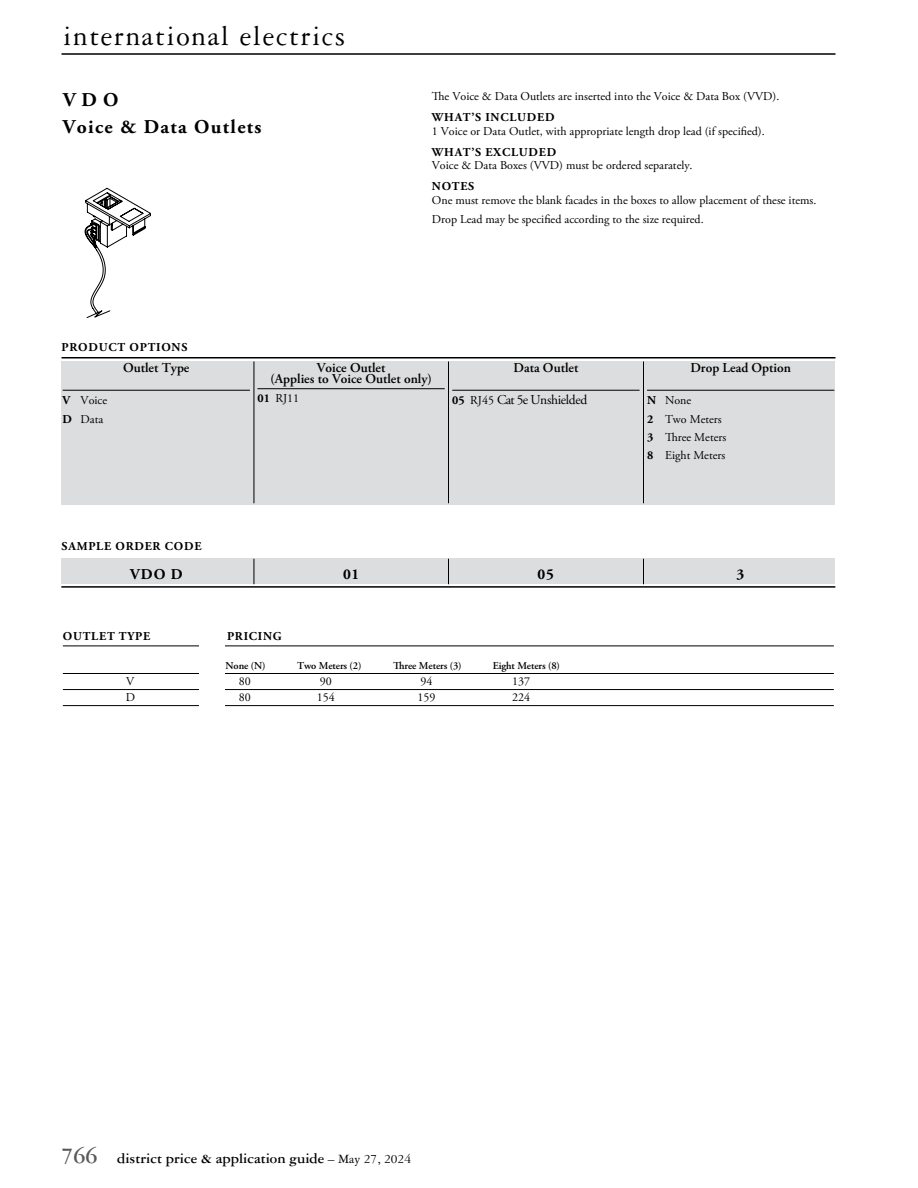
<style>
.page{position:relative;width:918px;height:1188px;background:#fff}
.page>*{position:absolute;margin:0;border:0;box-sizing:border-box;transform-origin:0 0}
.t1{font:30px "Garamond Three";letter-spacing:.05em;color:#000}
.t2{font:700 19.5px/27px "Adobe Garamond Pro";letter-spacing:.07em;color:#000}
.t3{font:700 15px "Garamond Three";color:#000}
.t4{font:700 15px "Adobe Garamond Pro";letter-spacing:.055em;color:#000}
.t5{font:600 13.5px/10.5px "Adobe Garamond Pro";color:#000;text-align:center}
.t6{font:13.5px "Adobe Garamond Pro";letter-spacing:-.04em;color:#000}
.t7{font:12px/19.5px "Adobe Garamond Pro";color:#000}
.t8{font:700 12px "Adobe Garamond Pro";letter-spacing:.065em;color:#000}
.t9{font:600 10.5px "Adobe Garamond Pro";letter-spacing:-.01em;color:#000}
.s1{font-weight:700}
.s2{font-weight:700;font-size:12px}
.s3{font-size:12px}
.s4{font-size:24px;color:#58595b}
.s5{font-weight:400;font-size:13.5px}
</style>
<div class="page">
<hr style="left:62px;top:53px;width:774px;height:2px;background:#000">
<svg style="left:85px;top:188px;width:66px;height:130px"></svg>
<hr style="left:61px;top:586px;width:774px;height:2px;background:#000">
<div style="left:62px;top:362px;width:774px;height:144px;background:#dcddde"></div>
<hr style="left:63px;top:390px;width:187px;height:1px;background:#000">
<hr style="left:257px;top:388px;width:188px;height:1px;background:#000">
<hr style="left:452px;top:390px;width:188px;height:1px;background:#000">
<hr style="left:647px;top:390px;width:187px;height:1px;background:#000">
<hr style="left:62px;top:357px;width:774px;height:1px;background:#000">
<hr style="left:254px;top:362px;width:1px;height:141px;background:#000">
<hr style="left:448px;top:362px;width:1px;height:141px;background:#000">
<hr style="left:643px;top:362px;width:1px;height:141px;background:#000">
<div style="left:62px;top:559px;width:774px;height:25px;background:#dcddde"></div>
<svg style="left:254px;top:559px;width:1px;height:25px"></svg>
<svg style="left:448px;top:559px;width:1px;height:25px"></svg>
<svg style="left:643px;top:559px;width:1px;height:25px"></svg>
<hr style="left:63px;top:646px;width:771px;height:1px;background:#000">
<hr style="left:63px;top:673px;width:771px;height:1px;background:#000">
<hr style="left:63px;top:689px;width:771px;height:1px;background:#000">
<hr style="left:63px;top:705px;width:771px;height:1px;background:#000">
<div style="left:199px;top:630px;width:26px;height:390px;background:#fff"></div>
<h1 class="t1" style="left:63px;top:20px;width:284px">international electrics</h1>
<h2 class="t2" style="left:63px;top:86px;width:200px">VDO<br>Voice &amp; Data Outlets</h2>
<p class="t8" style="left:62px;top:340px;width:127px">PRODUCT OPTIONS</p>
<p class="t7" style="left:432px;top:87px;width:349px">The Voice &amp; Data Outlets are inserted into the Voice &amp; Data Box (VVD).</p>
<p class="t8" style="left:432px;top:110px;width:124px">WHAT’S INCLUDED</p>
<p class="t7" style="left:432px;top:122px;width:334px">1 Voice or Data Outlet, with appropriate length drop lead (if specified).</p>
<p class="t8" style="left:432px;top:145px;width:126px">WHAT’S EXCLUDED</p>
<p class="t7" style="left:432px;top:156px;width:262px">Voice &amp; Data Boxes (VVD) must be ordered separately.</p>
<p class="t8" style="left:432px;top:179px;width:44px">NOTES</p>
<p class="t7" style="left:432px;top:191px;width:386px">One must remove the blank facades in the boxes to allow placement of these items.<br>Drop Lead may be specified according to the size required.</p>
<p class="t7" style="left:63px;top:391px;width:46px"><span class="s1">V</span> Voice<br><span class="s1">D</span> Data</p>
<p class="t5" style="left:123px;top:363px;width:68px">Outlet Type</p>
<p class="t5" style="left:270px;top:363px;width:163px">Voice Outlet<br>(Applies to Voice Outlet only)</p>
<p class="t7" style="left:257px;top:389px;width:43px"><span class="s1">01</span> RJ11</p>
<p class="t5" style="left:513px;top:363px;width:67px">Data Outlet</p>
<p class="t6" style="left:452px;top:392px;width:137px"><span class="s2">05</span> <span class="s3">RJ45</span> Cat 5e Unshielded</p>
<p class="t5" style="left:690px;top:363px;width:102px">Drop Lead Option</p>
<p class="t7" style="left:647px;top:391px;width:76px"><span class="s1">N</span> None<br><span class="s1">2</span> Two Meters</p>
<p class="t7" style="left:647px;top:429px;width:81px;line-height:18px"><span class="s1">3</span> Three Meters<br><span class="s1">8</span> Eight Meters</p>
<p class="t8" style="left:62px;top:539px;width:141px">SAMPLE ORDER CODE</p>
<p class="t4" style="left:130px;top:566px;width:54px">VDO D</p>
<p class="t4" style="left:343px;top:566px;width:18px">01</p>
<p class="t4" style="left:538px;top:566px;width:18px">05</p>
<p class="t4" style="left:737px;top:566px;width:9px">3</p>
<p class="t8" style="left:63px;top:629px;width:89px">OUTLET TYPE</p>
<p class="t8" style="left:227px;top:629px;width:56px">PRICING</p>
<p class="t9" style="left:226px;top:660px;width:41px">None (N)</p>
<p class="t9" style="left:297px;top:660px;width:66px">Two Meters (2)</p>
<p class="t9" style="left:393px;top:660px;width:70px">Three Meters (3)</p>
<p class="t9" style="left:493px;top:660px;width:69px">Eight Meters (8)</p>
<p class="t7" style="left:126px;top:672px;width:10px">V</p>
<p class="t7" style="left:239px;top:672px;width:13px">80</p>
<p class="t7" style="left:320px;top:672px;width:13px">90</p>
<p class="t7" style="left:420px;top:672px;width:13px">94</p>
<p class="t7" style="left:512px;top:672px;width:19px">137</p>
<p class="t7" style="left:126px;top:688px;width:11px">D</p>
<p class="t7" style="left:239px;top:688px;width:13px">80</p>
<p class="t7" style="left:317px;top:688px;width:19px">154</p>
<p class="t7" style="left:417px;top:688px;width:19px">159</p>
<p class="t7" style="left:512px;top:688px;width:19px">224</p>
<p class="t3" style="left:62px;top:1150px;width:351px"><span class="s4">766</span> district price &amp; application guide <span class="s5">– May 27, 2024</span></p>
</div>
